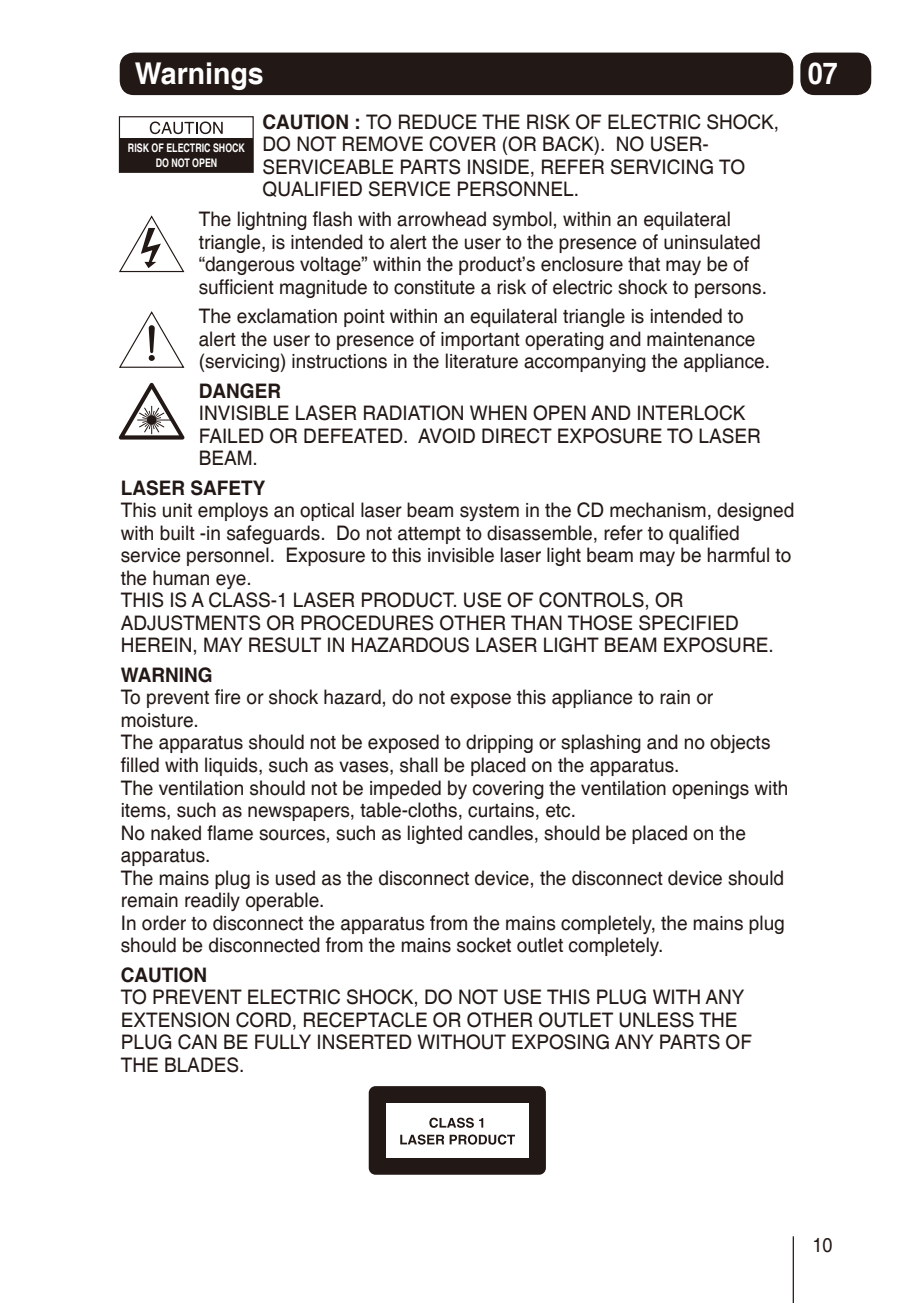
<style>
.page{position:relative;width:913px;height:1303px;background:#fff}
.page>*{position:absolute;margin:0;border:0;box-sizing:border-box;transform-origin:0 0}
.t1{font:700 30px "Helvetica";color:#fff;scale:.95 1}
.t2{font:700 30px "Helvetica";color:#fff;scale:.9 1}
.t3{font:20px/22.5px "Helvetica";color:#221815;scale:.95 1}
.t4{font:700 20px "Helvetica";color:#221815;scale:.95 1}
.t5{font:20px "Helvetica";color:#221815;scale:.9 1}
.t6{font:700 11.75px/14.2px "Helvetica";color:#fff;text-align:center;scale:.75 1}
.s1{font-weight:700}
</style>
<div class="page">
<div style="left:120px;top:53px;width:673px;height:42px;background:#221815;border-radius:14px"></div>
<div style="left:800px;top:53px;width:71px;height:42px;background:#221815;border-radius:14px"></div>
<hr style="left:793px;top:1236px;width:1px;height:67px;background:#221815">
<svg style="left:119px;top:215px;width:65px;height:57px"></svg>
<svg style="left:119px;top:311px;width:65px;height:57px"></svg>
<div style="left:119px;top:116px;width:135px;height:57px;border:1px solid #221815"></div>
<div style="left:119px;top:139px;width:134px;height:33px;background:#221815"></div>
<svg style="left:150px;top:122px;width:73px;height:12px"></svg>
<svg style="left:119px;top:383px;width:65px;height:56px"></svg>
<div style="left:369px;top:1086px;width:177px;height:88px;background:#221815;border-radius:7px"></div>
<div style="left:386px;top:1104px;width:142px;height:54px;background:#fff"></div>
<svg style="left:429px;top:1117px;width:54px;height:11px"></svg>
<svg style="left:400px;top:1134px;width:44px;height:10px"></svg>
<svg style="left:450px;top:1134px;width:65px;height:10px"></svg>
<h1 class="t1" style="left:135px;top:55px;width:137px">Warnings</h1>
<p class="t3" style="left:263px;top:111px;width:545px"><span class="s1">CAUTION :</span> TO REDUCE THE RISK OF ELECTRIC SHOCK, DO NOT REMOVE COVER (OR BACK). NO USER-SERVICEABLE PARTS INSIDE, REFER SERVICING TO QUALIFIED SERVICE PERSONNEL.</p>
<p class="t3" style="left:199px;top:208px;width:600px">The lightning flash with arrowhead symbol, within an equilateral triangle, is intended to alert the user to the presence of uninsulated “dangerous voltage” within the product’s enclosure that may be of sufficient magnitude to constitute a risk of electric shock to persons.</p>
<p class="t3" style="left:199px;top:305px;width:603px">The exclamation point within an equilateral triangle is intended to alert the user to presence of important operating and maintenance (servicing) instructions in the literature accompanying the appliance.</p>
<p class="t4" style="left:199px;top:378px;width:88px">DANGER</p>
<p class="t3" style="left:199px;top:403px;width:593px">INVISIBLE LASER RADIATION WHEN OPEN AND INTERLOCK<br>FAILED OR DEFEATED. AVOID DIRECT EXPOSURE TO LASER<br>BEAM.</p>
<p class="t4" style="left:121px;top:475px;width:154px">LASER SAFETY</p>
<p class="t3" style="left:121px;top:500px;width:710px">This unit employs an optical laser beam system in the CD mechanism, designed with built -in safeguards. Do not attempt to disassemble, refer to qualified service personnel. Exposure to this invisible laser light beam may be harmful to the human eye.<br>THIS IS A CLASS-1 LASER PRODUCT. USE OF CONTROLS, OR ADJUSTMENTS OR PROCEDURES OTHER THAN THOSE SPECIFIED HEREIN, MAY RESULT IN HAZARDOUS LASER LIGHT BEAM EXPOSURE.</p>
<p class="t4" style="left:121px;top:663px;width:98px">WARNING</p>
<p class="t3" style="left:121px;top:687px;width:704px">To prevent fire or shock hazard, do not expose this appliance to rain or moisture.<br>The apparatus should not be exposed to dripping or splashing and no objects filled with liquids, such as vases, shall be placed on the apparatus.<br>The ventilation should not be impeded by covering the ventilation openings with items, such as newspapers, table-cloths, curtains, etc.<br>No naked flame sources, such as lighted candles, should be placed on the apparatus.<br>The mains plug is used as the disconnect device, the disconnect device should remain readily operable.<br>In order to disconnect the apparatus from the mains completely, the mains plug should be disconnected from the mains socket outlet completely.</p>
<p class="t4" style="left:121px;top:962px;width:93px">CAUTION</p>
<p class="t3" style="left:121px;top:986px;width:666px">TO PREVENT ELECTRIC SHOCK, DO NOT USE THIS PLUG WITH ANY EXTENSION CORD, RECEPTACLE OR OTHER OUTLET UNLESS THE PLUG CAN BE FULLY INSERTED WITHOUT EXPOSING ANY PARTS OF THE BLADES.</p>
<p class="t6" style="left:128px;top:142px;width:158px">RISK OF ELECTRIC SHOCK<br>DO NOT OPEN</p>
<h1 class="t2" style="left:808px;top:55px;width:35px">07</h1>
<p class="t5" style="left:812px;top:1233px;width:24px">10</p>
</div>
